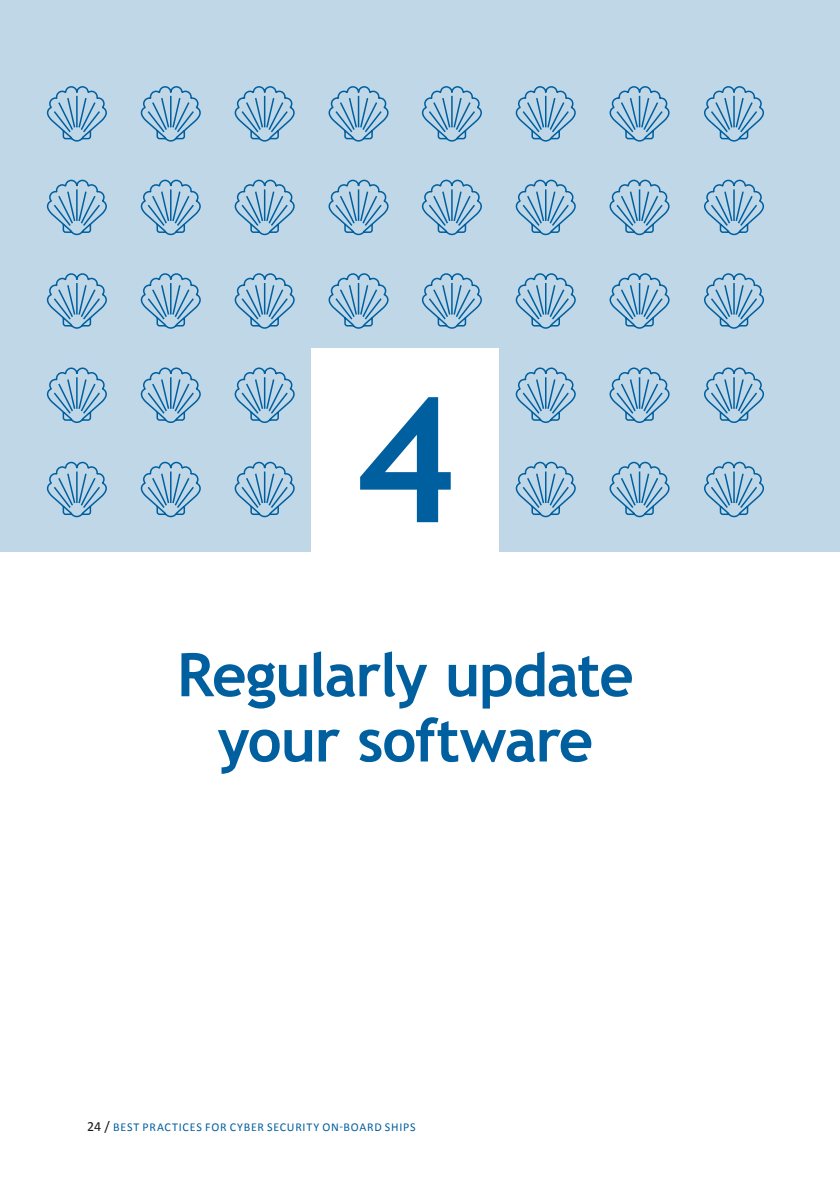
<style>
.page{position:relative;width:840px;height:1191px;background:#fff}
.page>*{position:absolute;margin:0;border:0;box-sizing:border-box;transform-origin:0 0}
.t1{font:700 174px "Trebuchet MS";color:#005f9f}
.t2{font:700 60px/65.2px "Trebuchet MS";letter-spacing:-.025em;color:#005f9f;text-align:center}
.t3{font:12px "Calibri";letter-spacing:.06em;color:#005f9f}
.s1{font-size:14px;color:#1a1a18}
</style>
<div class="page">
<div style="left:0;top:0;width:839px;height:551px;background:#c0d7e7"></div>
<svg style="left:46px;top:86px;width:61px;height:56px"></svg>
<svg style="left:140px;top:86px;width:61px;height:56px"></svg>
<svg style="left:234px;top:86px;width:61px;height:56px"></svg>
<svg style="left:328px;top:86px;width:61px;height:56px"></svg>
<svg style="left:421px;top:86px;width:61px;height:56px"></svg>
<svg style="left:515px;top:86px;width:61px;height:56px"></svg>
<svg style="left:609px;top:86px;width:61px;height:56px"></svg>
<svg style="left:704px;top:86px;width:60px;height:56px"></svg>
<svg style="left:46px;top:179px;width:61px;height:57px"></svg>
<svg style="left:140px;top:179px;width:61px;height:57px"></svg>
<svg style="left:234px;top:179px;width:61px;height:57px"></svg>
<svg style="left:328px;top:179px;width:61px;height:57px"></svg>
<svg style="left:421px;top:179px;width:61px;height:57px"></svg>
<svg style="left:515px;top:179px;width:61px;height:57px"></svg>
<svg style="left:609px;top:179px;width:61px;height:57px"></svg>
<svg style="left:704px;top:179px;width:60px;height:57px"></svg>
<svg style="left:46px;top:273px;width:61px;height:56px"></svg>
<svg style="left:140px;top:273px;width:61px;height:56px"></svg>
<svg style="left:234px;top:273px;width:61px;height:56px"></svg>
<svg style="left:328px;top:273px;width:61px;height:56px"></svg>
<svg style="left:421px;top:273px;width:61px;height:56px"></svg>
<svg style="left:515px;top:273px;width:61px;height:56px"></svg>
<svg style="left:609px;top:273px;width:61px;height:56px"></svg>
<svg style="left:704px;top:273px;width:60px;height:56px"></svg>
<svg style="left:46px;top:367px;width:61px;height:56px"></svg>
<svg style="left:140px;top:367px;width:61px;height:56px"></svg>
<svg style="left:234px;top:367px;width:61px;height:56px"></svg>
<svg style="left:515px;top:367px;width:61px;height:56px"></svg>
<svg style="left:609px;top:367px;width:61px;height:56px"></svg>
<svg style="left:704px;top:367px;width:60px;height:56px"></svg>
<svg style="left:46px;top:461px;width:61px;height:57px"></svg>
<svg style="left:140px;top:461px;width:61px;height:57px"></svg>
<svg style="left:234px;top:461px;width:61px;height:57px"></svg>
<svg style="left:515px;top:461px;width:61px;height:57px"></svg>
<svg style="left:609px;top:461px;width:61px;height:57px"></svg>
<svg style="left:704px;top:461px;width:60px;height:57px"></svg>
<div style="left:311px;top:348px;width:188px;height:232px;background:#fff"></div>
<h1 class="t1" style="left:354px;top:351px;width:103px">4</h1>
<h2 class="t2" style="left:177px;top:642px;width:458px">Regularly update your software</h2>
<p class="t3" style="left:87px;top:1119px;width:330px"><span class="s1">24 /</span> BEST PRACTICES FOR CYBER SECURITY ON-BOARD SHIPS</p>
</div>
